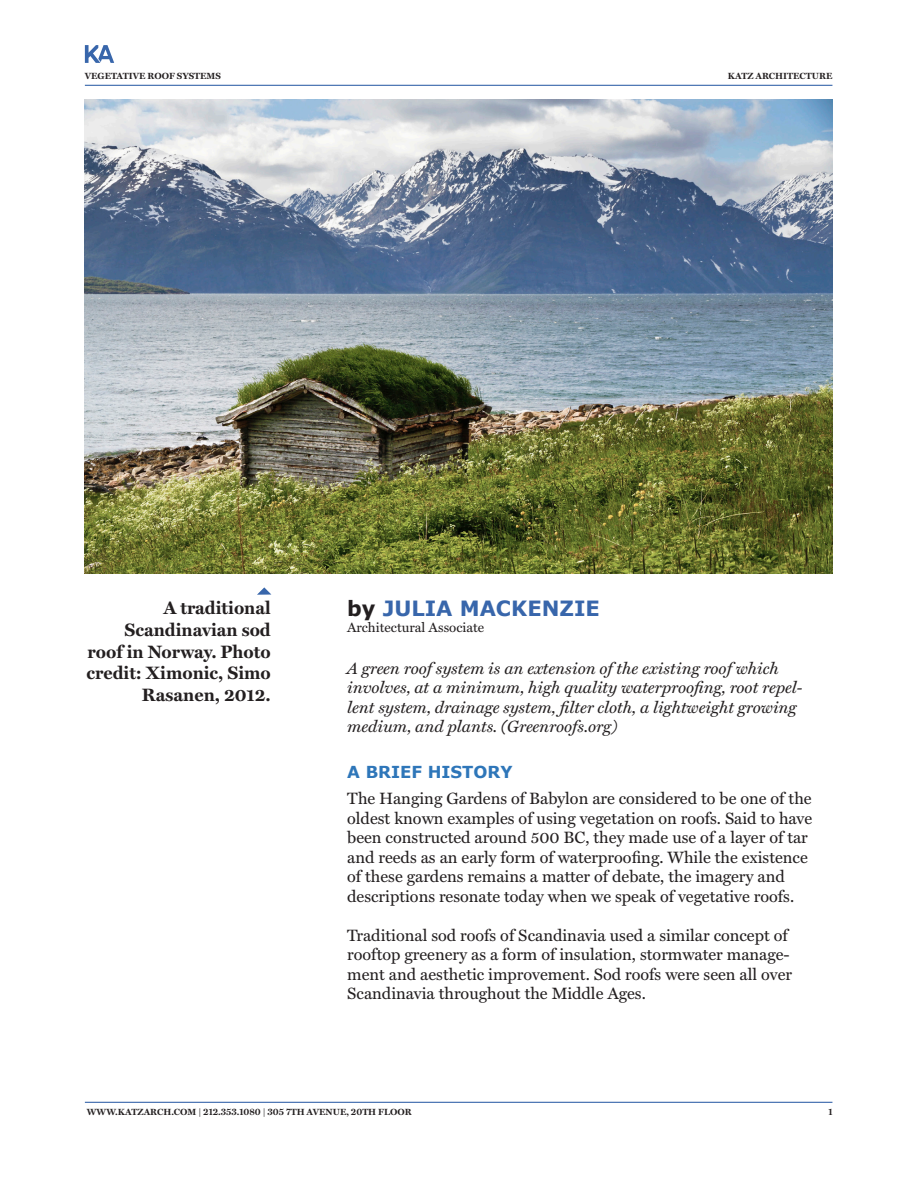
<style>
.page{position:relative;width:918px;height:1188px;background:#fff}
.page>*{position:absolute;margin:0;border:0;box-sizing:border-box;transform-origin:0 0}
.t1{font:700 21px "Verdana";color:#3866ab}
.t2{font:700 18px/21.6px "Miller Text";color:#231f20;text-align:right}
.t3{font:16.5px/19.5px "Miller Text";color:#231f20}
.t4{font:italic 16.5px/19.5px "Miller Text";color:#231f20}
.t5{font:700 16.5px "Verdana";color:#2e76b9}
.t6{font:13.5px "Miller Text";color:#231f20}
.t7{font:700 9px "Miller Text";color:#231f20}
.s1{color:#231f20}
</style>
<div class="page">
<svg style="left:85px;top:45px;width:29px;height:18px"></svg>
<hr style="left:85px;top:85px;width:747px;height:1px;background:#3866ab">
<hr style="left:85px;top:1102px;width:747px;height:1px;background:#3866ab">
<img style="left:85px;top:99px;width:747px;height:474px">
<svg style="left:257px;top:587px;width:14px;height:8px"></svg>
<p class="t7" style="left:85px;top:69px;width:138px">VEGETATIVE ROOF SYSTEMS</p>
<p class="t7" style="left:728px;top:69px;width:106px">KATZ ARCHITECTURE</p>
<p class="t2" style="left:87px;top:597px;width:186px">A traditional<br>Scandinavian sod roof in Norway. Photo credit: Ximonic, Simo<br>Rasanen, 2012.</p>
<p class="t1" style="left:347px;top:595px;width:254px"><span class="s1">by</span> JULIA MACKENZIE</p>
<p class="t6" style="left:347px;top:617px;width:138px">Architectural Associate</p>
<p class="t4" style="left:347px;top:657px;width:457px">A green roof system is an extension of the existing roof which involves, at a minimum, high quality waterproofing, root repel&shy;lent system, drainage system, filter cloth, a lightweight growing medium, and plants. (Greenroofs.org)</p>
<p class="t5" style="left:347px;top:761px;width:167px">A BRIEF HISTORY</p>
<p class="t3" style="left:347px;top:788px;width:467px">The Hanging Gardens of Babylon are considered to be one of the oldest known examples of using vegetation on roofs. Said to have been constructed around 500 BC, they made use of a layer of tar and reeds as an early form of waterproofing. While the existence of these gardens remains a matter of debate, the imagery and descriptions resonate today when we speak of vegetative roofs.</p>
<p class="t3" style="left:347px;top:924px;width:446px">Traditional sod roofs of Scandinavia used a similar concept of rooftop greenery as a form of insulation, stormwater manage&shy;ment and aesthetic improvement. Sod roofs were seen all over Scandinavia throughout the Middle Ages.</p>
<p class="t7" style="left:87px;top:1105px;width:326px">WWW.KATZARCH.COM | 212.353.1080 | 305 7TH AVENUE, 20TH FLOOR</p>
<p class="t7" style="left:828px;top:1105px;width:6px">1</p>
</div>
